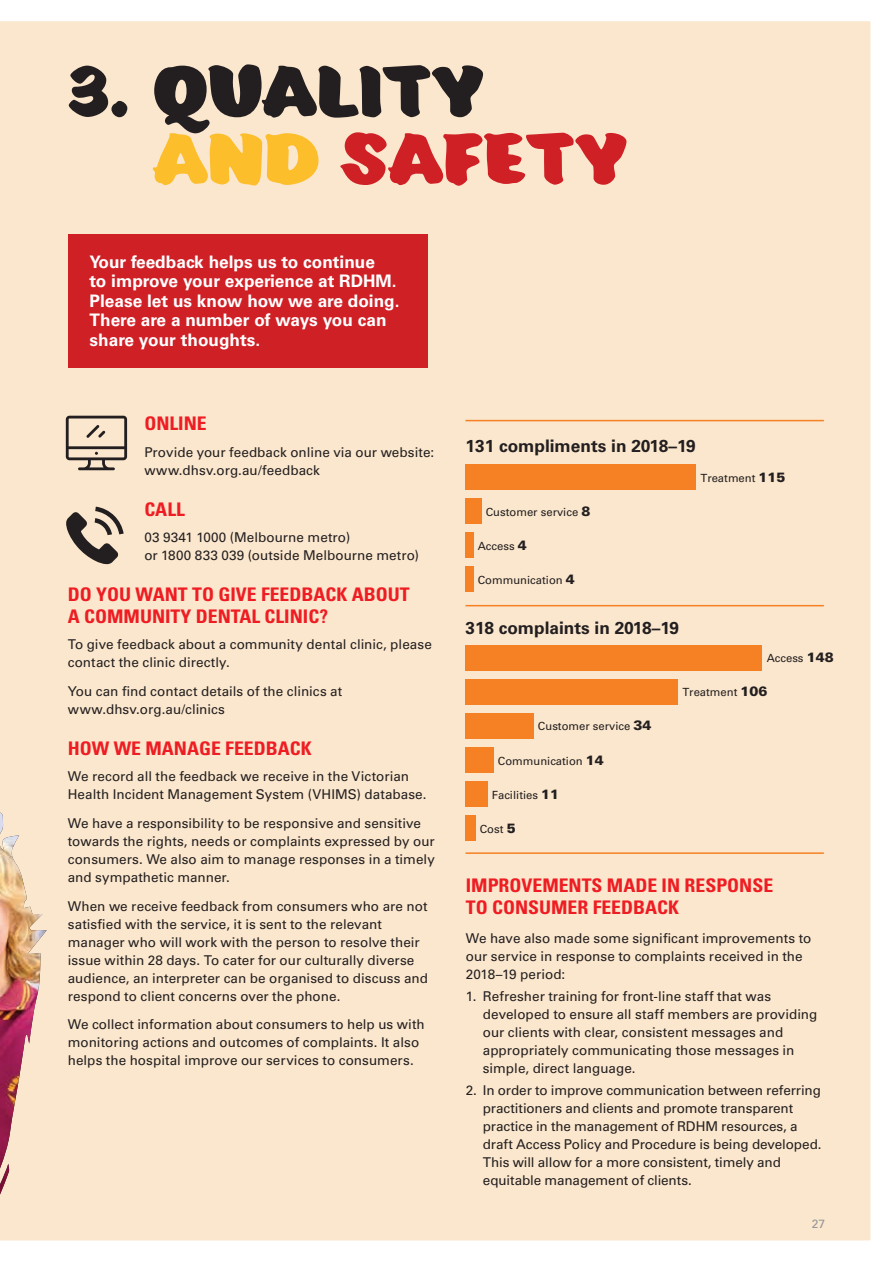
<style>
.page{position:relative;width:893px;height:1263px;background:#fff}
.page>*{position:absolute;margin:0;border:0;box-sizing:border-box;transform-origin:0 0}
.t1{font:700 66px/67.5px "Eds Market";color:#231f20}
.t2{font:700 condensed 18.75px/21.8px "Univers LT Std";color:#ee1d23;scale:1.05 1}
.t3{font:700 17.25px/19.5px "Univers LT Std";color:#fff}
.t4{font:700 17.25px "Univers LT Std";color:#231f20}
.t5{font:13.5px/18px "Univers LT Std";color:#231f20}
.t6{font:12px "Univers LT Std";color:#939598}
.t7{font:11.25px "Univers LT Std";color:#231f20}
.s1{color:#fdbe2c}
.s2{color:#cf2026}
.s3{font-weight:900;font-size:13.5px}
</style>
<div class="page">
<div style="left:0;top:21px;width:871px;height:1220px;background:#fbe7cd"></div>
<div style="left:465px;top:465px;width:231px;height:25px;background:#f58124"></div>
<div style="left:465px;top:679px;width:213px;height:25px;background:#f58124"></div>
<hr style="left:465px;top:605px;width:359px;height:1px;background:#f58124">
<hr style="left:465px;top:420px;width:359px;height:1px;background:#f58124">
<div style="left:465px;top:713px;width:69px;height:25px;background:#f58124"></div>
<div style="left:465px;top:747px;width:29px;height:25px;background:#f58124"></div>
<div style="left:465px;top:781px;width:23px;height:25px;background:#f58124"></div>
<div style="left:465px;top:645px;width:297px;height:25px;background:#f58124"></div>
<hr style="left:465px;top:852px;width:359px;height:2px;background:#f58124">
<div style="left:68px;top:234px;width:359px;height:133px;background:#cf2026"></div>
<div style="left:0;top:608px;width:47px;height:633px;background:#fbe7cd"></div>
<img style="left:0;top:812px;width:47px;height:382px">
<svg style="left:66px;top:507px;width:58px;height:57px;background:#a7998a"></svg>
<svg style="left:66px;top:416px;width:61px;height:54px;background:#c0b09d"></svg>
<div style="left:465px;top:499px;width:17px;height:25px;background:#f58124"></div>
<div style="left:465px;top:533px;width:8px;height:25px;background:#f58124"></div>
<div style="left:465px;top:567px;width:8px;height:25px;background:#f58124"></div>
<div style="left:465px;top:815px;width:10px;height:25px;background:#f58124"></div>
<h1 class="t1" style="left:153px;top:59px;width:476px;text-indent:-85px">3. QUALITY<br><span class="s1">AND</span> <span class="s2">SAFETY</span></h1>
<p class="t3" style="left:90px;top:252px;width:311px">Your feedback helps us to continue<br>to improve your experience at RDHM.<br>Please let us know how we are doing.<br>There are a number of ways you can share your thoughts.</p>
<h2 class="t2" style="left:144px;top:413px;width:61px">ONLINE</h2>
<p class="t5" style="left:144px;top:443px;width:291px">Provide your feedback online via our website: www.dhsv.org.au/feedback</p>
<h2 class="t2" style="left:144px;top:498px;width:40px">CALL</h2>
<p class="t5" style="left:144px;top:528px;width:276px">03 9341 1000 (Melbourne metro)<br>or 1800 833 039 (outside Melbourne metro)</p>
<h2 class="t2" style="left:68px;top:583px;width:327px">DO YOU WANT TO GIVE FEEDBACK ABOUT<br>A COMMUNITY DENTAL CLINIC?</h2>
<p class="t5" style="left:68px;top:636px;width:366px">To give feedback about a community dental clinic, please contact the clinic directly.</p>
<p class="t5" style="left:68px;top:682px;width:276px">You can find contact details of the clinics at www.dhsv.org.au/clinics</p>
<h2 class="t2" style="left:68px;top:737px;width:234px">HOW WE MANAGE FEEDBACK</h2>
<p class="t5" style="left:68px;top:768px;width:360px">We record all the feedback we receive in the Victorian<br>Health Incident Management System (VHIMS) database.</p>
<p class="t5" style="left:68px;top:814px;width:369px">We have a responsibility to be responsive and sensitive towards the rights, needs or complaints expressed by our consumers. We also aim to manage responses in a timely and sympathetic manner.</p>
<p class="t5" style="left:68px;top:897px;width:362px">When we receive feedback from consumers who are not satisfied with the service, it is sent to the relevant manager who will work with the person to resolve their issue within 28 days. To cater for our culturally diverse audience, an interpreter can be organised to discuss and respond to client concerns over the phone.</p>
<p class="t5" style="left:68px;top:1015px;width:359px">We collect information about consumers to help us with monitoring actions and outcomes of complaints. It also helps the hospital improve our services to consumers.</p>
<p class="t4" style="left:465px;top:436px;width:232px">131 compliments in 2018–19</p>
<p class="t7" style="left:486px;top:506px;width:106px">Customer service <span class="s3">8</span></p>
<p class="t7" style="left:478px;top:540px;width:51px">Access <span class="s3">4</span></p>
<p class="t7" style="left:478px;top:574px;width:99px">Communication <span class="s3">4</span></p>
<p class="t4" style="left:465px;top:617px;width:215px">318 complaints in 2018–19</p>
<p class="t7" style="left:700px;top:472px;width:87px">Treatment <span class="s3">115</span></p>
<p class="t7" style="left:767px;top:652px;width:69px">Access <span class="s3">148</span></p>
<p class="t7" style="left:538px;top:720px;width:115px">Customer service <span class="s3">34</span></p>
<p class="t7" style="left:498px;top:754px;width:108px">Communication <span class="s3">14</span></p>
<p class="t7" style="left:492px;top:788px;width:69px">Facilities <span class="s3">11</span></p>
<p class="t7" style="left:480px;top:822px;width:37px">Cost <span class="s3">5</span></p>
<p class="t7" style="left:682px;top:686px;width:87px">Treatment <span class="s3">106</span></p>
<h2 class="t2" style="left:466px;top:875px;width:294px">IMPROVEMENTS MADE IN RESPONSE<br>TO CONSUMER FEEDBACK</h2>
<p class="t5" style="left:466px;top:929px;width:347px">We have also made some significant improvements to our service in response to complaints received in the<br>2018–19 period:</p>
<p class="t5" style="left:483px;top:987px;width:336px;text-indent:-17px">1. Refresher training for front-line staff that was developed to ensure all staff members are providing our clients with clear, consistent messages and appropriately communicating those messages in simple, direct language.</p>
<p class="t5" style="left:483px;top:1081px;width:340px;text-indent:-17px">2. In order to improve communication between referring practitioners and clients and promote transparent practice in the management of RDHM resources, a draft Access Policy and Procedure is being developed.<br>This will allow for a more consistent, timely and equitable management of clients.</p>
<p class="t6" style="left:812px;top:1216px;width:15px">27</p>
</div>
